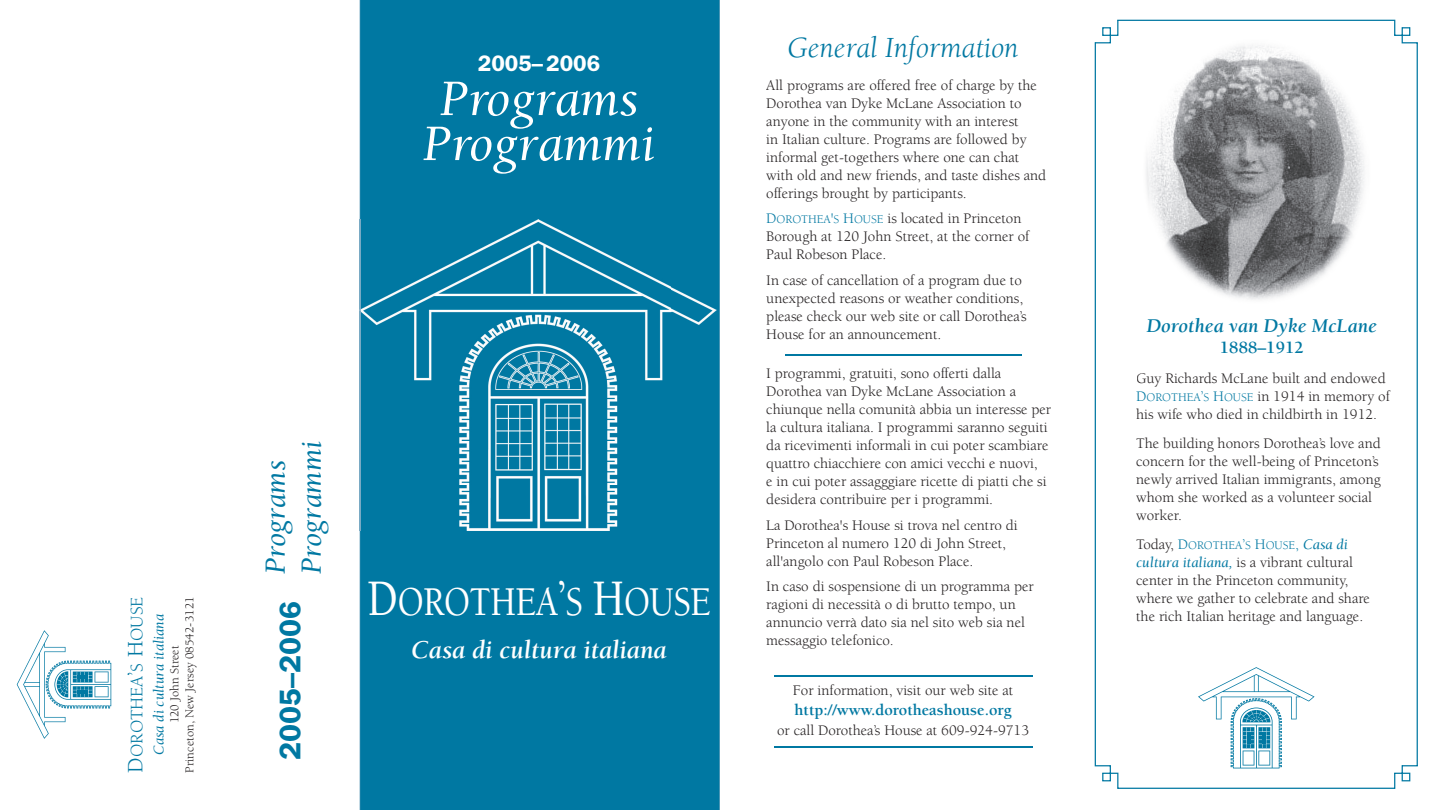
<style>
.page{position:relative;width:1432px;height:810px;background:#fff}
.page>*{position:absolute;margin:0;border:0;box-sizing:border-box;transform-origin:0 0}
.t1{font:italic 52.5px "Berkeley";color:#fff}
.t2{font:500 42px "Berkeley";letter-spacing:-.015em;color:#fff;scale:.83 1}
.t3{font:italic 30px "Berkeley";color:#0078a2}
.t4{font:italic 30px/36px "Berkeley";color:#0078a2}
.t5{font:600 30px "Franklin Gothic";color:#0078a2}
.t6{font:italic 700 26.25px "Berkeley";color:#fff}
.t7{font:600 22.5px "Franklin Gothic";color:#fff}
.t8{font:italic 700 20px "Berkeley";color:#0078a2}
.t9{font:18px "Berkeley";color:#0078a2}
.t10{font:700 17.5px "Berkeley";color:#0078a2}
.t11{font:700 16.25px "Berkeley";color:#0078a2}
.t12{font:15px/18px "Berkeley";color:#231f20}
.t13{font:italic 15px "Berkeley";color:#0078a2}
.t14{font:12.5px/15px "Berkeley";color:#231f20;text-align:center}
.t15{font:12px "Berkeley";color:#0078a2}
.s1{font-size:22.5px}
.s2{font-size:52.5px}
.s3{color:#0078a2}
.s4{font-size:12px;color:#0078a2}
.s5{font-size:15px;color:#231f20}
.s6{font-size:15px}
.s7{font-style:italic;font-size:15px}
.s8{font-style:italic;color:#0078a2}
</style>
<div class="page">
<svg style="left:1094px;top:20px;width:323px;height:769px"></svg>
<img style="left:1138px;top:38px;width:235px;height:281px">
<hr style="left:785px;top:354px;width:236px;height:1px;background:#0078a2">
<hr style="left:773px;top:675px;width:259px;height:1px;background:#0078a2">
<hr style="left:773px;top:746px;width:259px;height:2px;background:#0078a2">
<svg style="left:17px;top:630px;width:94px;height:109px"></svg>
<div style="left:359px;top:0;width:360px;height:810px;background:#0078a2"></div>
<img style="left:360px;top:220px;width:356px;height:310px">
<svg style="left:1197px;top:667px;width:117px;height:101px"></svg>
<h3 class="t7" style="left:478px;top:50px;width:124px">2005–2006</h3>
<h1 class="t1" style="left:440px;top:71px;width:200px">Programs</h1>
<h1 class="t1" style="left:422px;top:116px;width:234px">Programmi</h1>
<p class="t9" style="left:127px;top:773px;width:177px;rotate:-90deg"><span class="s1">D</span>OROTHEA<span class="s1">’</span>S <span class="s1">H</span>OUSE</p>
<h3 class="t4" style="left:258px;top:574px;width:134px;rotate:-90deg">Programs<br>Programmi</h3>
<p class="t14" style="left:167px;top:773px;width:178px;rotate:-90deg">120 John Street<br>Princeton, New Jersey 08542-3121</p>
<h3 class="t5" style="left:272px;top:760px;width:160px;rotate:-90deg">2005–2006</h3>
<p class="t13" style="left:151px;top:755px;width:143px;rotate:-90deg">Casa di cultura italiana</p>
<h2 class="t2" style="left:367px;top:579px;width:415px"><span class="s2">D</span>OROTHEA<span class="s2">’</span>S <span class="s2">H</span>OUSE</h2>
<h3 class="t6" style="left:411px;top:636px;width:257px">Casa di cultura italiana</h3>
<h3 class="t3" style="left:787px;top:32px;width:232px">General Information</h3>
<p class="t12" style="left:766px;top:77px;width:281px">All programs are offered free of charge by the Dorothea van Dyke McLane Association to anyone in the community with an interest<br>in Italian culture. Programs are followed by informal get-togethers where one can chat with old and new friends, and taste dishes and offerings brought by participants.</p>
<p class="t12" style="left:766px;top:210px;width:265px"><span class="s3">D</span><span class="s4">OROTHEA</span><span class="s3">'</span><span class="s4">S</span> <span class="s3">H</span><span class="s4">OUSE</span> is located in Princeton<br>Borough at 120 John Street, at the corner of<br>Paul Robeson Place.</p>
<p class="t12" style="left:766px;top:272px;width:262px">In case of cancellation of a program due to unexpected reasons or weather conditions, please check our web site or call Dorothea’s House for an announcement.</p>
<p class="t12" style="left:766px;top:365px;width:286px">I programmi, gratuiti, sono offerti dalla Dorothea van Dyke McLane Association a chiunque nella comunità abbia un interesse per la cultura italiana. I programmi saranno seguiti da ricevimenti informali in cui poter scambiare quattro chiacchiere con amici vecchi e nuovi,<br>e in cui poter assagggiare ricette di piatti che si desidera contribuire per i programmi.</p>
<p class="t12" style="left:766px;top:516px;width:253px">La Dorothea's House si trova nel centro di<br>Princeton al numero 120 di John Street, all'angolo con Paul Robeson Place.</p>
<p class="t12" style="left:766px;top:578px;width:269px">In caso di sospensione di un programma per ragioni di necessità o di brutto tempo, un annuncio verrà dato sia nel sito web sia nel messaggio telefonico.</p>
<p class="t12" style="left:792px;top:682px;width:222px">For information, visit our web site at</p>
<p class="t11" style="left:794px;top:701px;width:219px">http://www.dorotheashouse.org</p>
<p class="t12" style="left:777px;top:722px;width:254px">or call Dorothea’s House at 609-924-9713</p>
<h3 class="t8" style="left:1146px;top:315px;width:232px">Dorothea van Dyke McLane</h3>
<p class="t10" style="left:1219px;top:338px;width:85px">1888–1912</p>
<p class="t12" style="left:1136px;top:369px;width:255px">Guy Richards McLane built and endowed<br><span class="s3">D</span><span class="s4">OROTHEA</span><span class="s3">’</span><span class="s4">S</span> <span class="s3">H</span><span class="s4">OUSE</span> in 1914 in memory of his wife who died in childbirth in 1912.</p>
<p class="t12" style="left:1136px;top:434px;width:246px">The building honors Dorothea’s love and concern for the well-being of Princeton’s newly arrived Italian immigrants, among whom she worked as a volunteer social worker.</p>
<p class="t15" style="left:1136px;top:539px;width:213px"><span class="s5">Today,</span> <span class="s6">D</span>OROTHEA<span class="s6">’</span>S <span class="s6">H</span>OUSE<span class="s6">,</span> <span class="s7">Casa di</span></p>
<p class="t12" style="left:1136px;top:554px;width:235px"><span class="s8">cultura italiana,</span> is a vibrant cultural center in the Princeton community, where we gather to celebrate and share the rich Italian heritage and language.</p>
</div>
